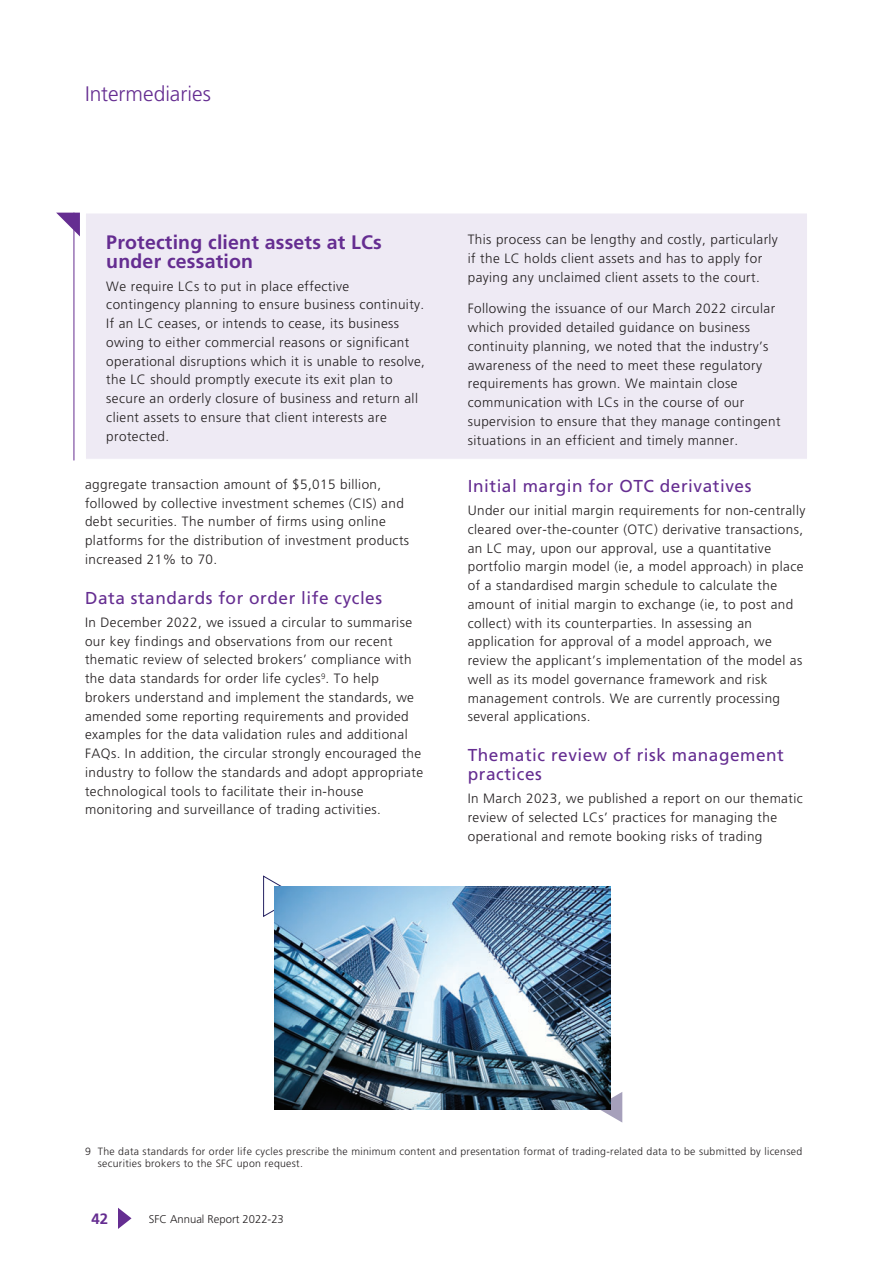
<style>
.page{position:relative;width:893px;height:1263px;background:#fff}
.page>*{position:absolute;margin:0;border:0;box-sizing:border-box;transform-origin:0 0}
.t1{font:300 21px "Frutiger LT Std";color:#652d91}
.t2{font:700 19.5px/18.8px "Frutiger LT Std";letter-spacing:.01em;color:#652d91}
.t3{font:17.25px/18.8px "Frutiger LT Std";letter-spacing:.03em;color:#652d91}
.t4{font:700 15px "Frutiger LT Std";color:#652d91}
.t5{font:300 13.5px/18.8px "Frutiger LT Std";letter-spacing:.03em;color:#231f20}
.t6{font:300 11.25px "Frutiger LT Std";color:#231f20}
.t7{font:300 10.5px/12px "Frutiger LT Std";letter-spacing:.03em;color:#231f20}
</style>
<div class="page">
<svg style="left:118px;top:1208px;width:14px;height:21px"></svg>
<div style="left:85px;top:213px;width:723px;height:247px;background:#eeeaf4;border:1px solid #fff"></div>
<hr style="left:74px;top:213px;width:1px;height:247px;background:#652d91">
<svg style="left:56px;top:213px;width:24px;height:23px"></svg>
<svg style="left:596px;top:1092px;width:26px;height:30px"></svg>
<svg style="left:263px;top:875px;width:19px;height:42px"></svg>
<img style="left:274px;top:886px;width:336px;height:223px">
<h1 class="t1" style="left:85px;top:82px;width:127px">Intermediaries</h1>
<h1 class="t2" style="left:106px;top:233px;width:277px">Protecting client assets at LCs under cessation</h1>
<p class="t5" style="left:106px;top:277px;width:320px">We require LCs to put in place effective contingency planning to ensure business continuity.<br>If an LC ceases, or intends to cease, its business owing to either commercial reasons or significant operational disruptions which it is unable to resolve, the LC should promptly execute its exit plan to secure an orderly closure of business and return all client assets to ensure that client interests are protected.</p>
<p class="t5" style="left:85px;top:475px;width:326px">aggregate transaction amount of $5,015 billion, followed by collective investment schemes (CIS) and debt securities. The number of firms using online platforms for the distribution of investment products increased 21% to 70.</p>
<h1 class="t3" style="left:85px;top:589px;width:299px">Data standards for order life cycles</h1>
<p class="t5" style="left:85px;top:613px;width:340px">In December 2022, we issued a circular to summarise our key findings and observations from our recent thematic review of selected brokers’ compliance with the data standards for order life cycles<sup>9</sup>. To help brokers understand and implement the standards, we amended some reporting requirements and provided examples for the data validation rules and additional FAQs. In addition, the circular strongly encouraged the industry to follow the standards and adopt appropriate technological tools to facilitate their in-house monitoring and surveillance of trading activities.</p>
<p class="t5" style="left:468px;top:231px;width:312px">This process can be lengthy and costly, particularly if the LC holds client assets and has to apply for paying any unclaimed client assets to the court.</p>
<p class="t5" style="left:468px;top:300px;width:314px">Following the issuance of our March 2022 circular which provided detailed guidance on business continuity planning, we noted that the industry’s awareness of the need to meet these regulatory requirements has grown. We maintain close communication with LCs in the course of our supervision to ensure that they manage contingent situations in an efficient and timely manner.</p>
<h1 class="t3" style="left:468px;top:477px;width:285px">Initial margin for OTC derivatives</h1>
<p class="t5" style="left:468px;top:501px;width:339px">Under our initial margin requirements for non-centrally cleared over-the-counter (OTC) derivative transactions, an LC may, upon our approval, use a quantitative portfolio margin model (ie, a model approach) in place of a standardised margin schedule to calculate the amount of initial margin to exchange (ie, to post and collect) with its counterparties. In assessing an application for approval of a model approach, we review the applicant’s implementation of the model as well as its model governance framework and risk management controls. We are currently processing several applications.</p>
<h1 class="t3" style="left:468px;top:746px;width:318px">Thematic review of risk management practices</h1>
<p class="t5" style="left:468px;top:789px;width:336px">In March 2023, we published a report on our thematic review of selected LCs’ practices for managing the operational and remote booking risks of trading</p>
<p class="t7" style="left:98px;top:1146px;width:706px;text-indent:-13px">9 The data standards for order life cycles prescribe the minimum content and presentation format of trading-related data to be submitted by licensed securities brokers to the SFC upon request.</p>
<p class="t4" style="left:92px;top:1210px;width:18px">42</p>
<p class="t6" style="left:149px;top:1212px;width:137px">SFC Annual Report 2022-23</p>
</div>
